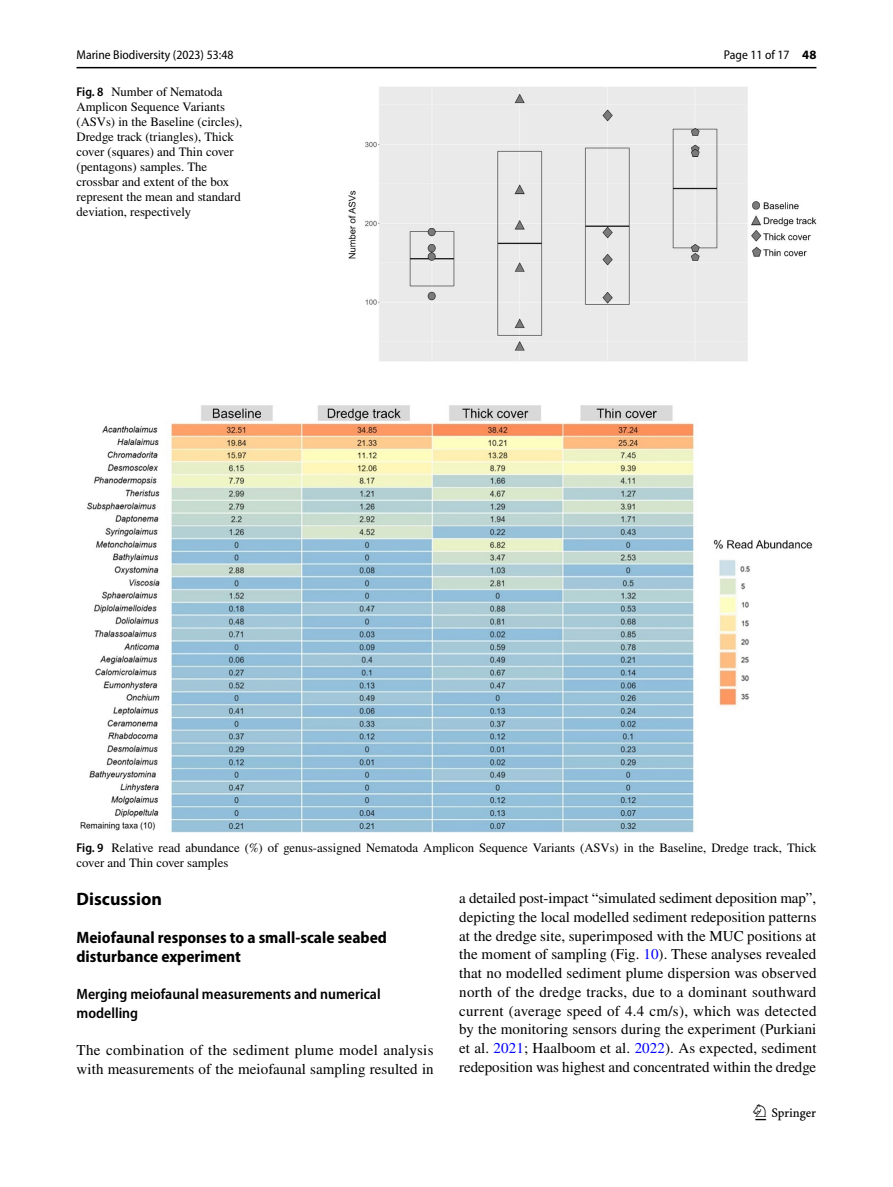
<style>
.page{position:relative;width:893px;height:1187px;background:#fff}
.page>*{position:absolute;margin:0;border:0;box-sizing:border-box;transform-origin:0 0}
.t1{font:22.5px "Springnew Regular 3";color:#000}
.t2{font:700 18px "Myriad Pro";color:#000}
.t3{font:700 semi-condensed 16.5px/18.8px "Myriad Pro";color:#000}
.t4{font:15px/18.8px "STIX";letter-spacing:.005em;color:#000}
.t5{font:600 semi-condensed 15px/18.8px "Myriad Pro";color:#000}
.t6{font:12.75px/15px "STIX";color:#000}
.t7{font:semi-condensed 12.75px "Myriad Pro";color:#000}
.s1{font-family:"Myriad Pro";font-weight:600;font-stretch:semi-condensed}
.s2{font-weight:700;font-stretch:normal}
.s3{color:#00f}
</style>
<div class="page">
<hr style="left:77px;top:67px;width:739px;height:1px;background:#000">
<img style="left:349px;top:87px;width:467px;height:274px">
<img style="left:81px;top:405px;width:731px;height:427px">
<p class="t7" style="left:77px;top:48px;width:158px">Marine Biodiversity (2023) 53:48</p>
<p class="t6" style="left:77px;top:85px;width:167px"><span class="s1">Fig. 8</span> Number of Nematoda<br>Amplicon Sequence Variants (ASVs) in the Baseline (circles),<br>Dredge track (triangles), Thick cover (squares) and Thin cover (pentagons) samples. The crossbar and extent of the box represent the mean and standard deviation, respectively</p>
<p class="t7" style="left:724px;top:48px;width:94px">Page 11 of 17 <span class="s2">48</span></p>
<p class="t6" style="left:77px;top:841px;width:741px"><span class="s1">Fig. 9</span> Relative read abundance (%) of genus-assigned Nematoda Amplicon Sequence Variants (ASVs) in the Baseline, Dredge track, Thick cover and Thin cover samples</p>
<p class="t2" style="left:77px;top:887px;width:87px">Discussion</p>
<p class="t3" style="left:77px;top:928px;width:312px">Meiofaunal responses to a small‑scale seabed disturbance experiment</p>
<p class="t5" style="left:77px;top:984px;width:306px">Merging meiofaunal measurements and numerical modelling</p>
<p class="t4" style="left:77px;top:1041px;width:359px">The combination of the sediment plume model analysis with measurements of the meiofaunal sampling resulted in</p>
<p class="t4" style="left:459px;top:889px;width:359px;text-align:justify">a detailed post-impact “simulated sediment deposition map”, depicting the local modelled sediment redeposition patterns at the dredge site, superimposed with the MUC positions at the moment of sampling (Fig. <span class="s3">10</span>). These analyses revealed that no modelled sediment plume dispersion was observed north of the dredge tracks, due to a dominant southward current (average speed of 4.4 cm/s), which was detected by the monitoring sensors during the experiment (Purkiani et al. <span class="s3">2021</span>; Haalboom et al. <span class="s3">2022</span>). As expected, sediment redeposition was highest and concentrated within the dredge</p>
<h1 class="t1" style="left:755px;top:1104px;width:62px">1 3</h1>
</div>
